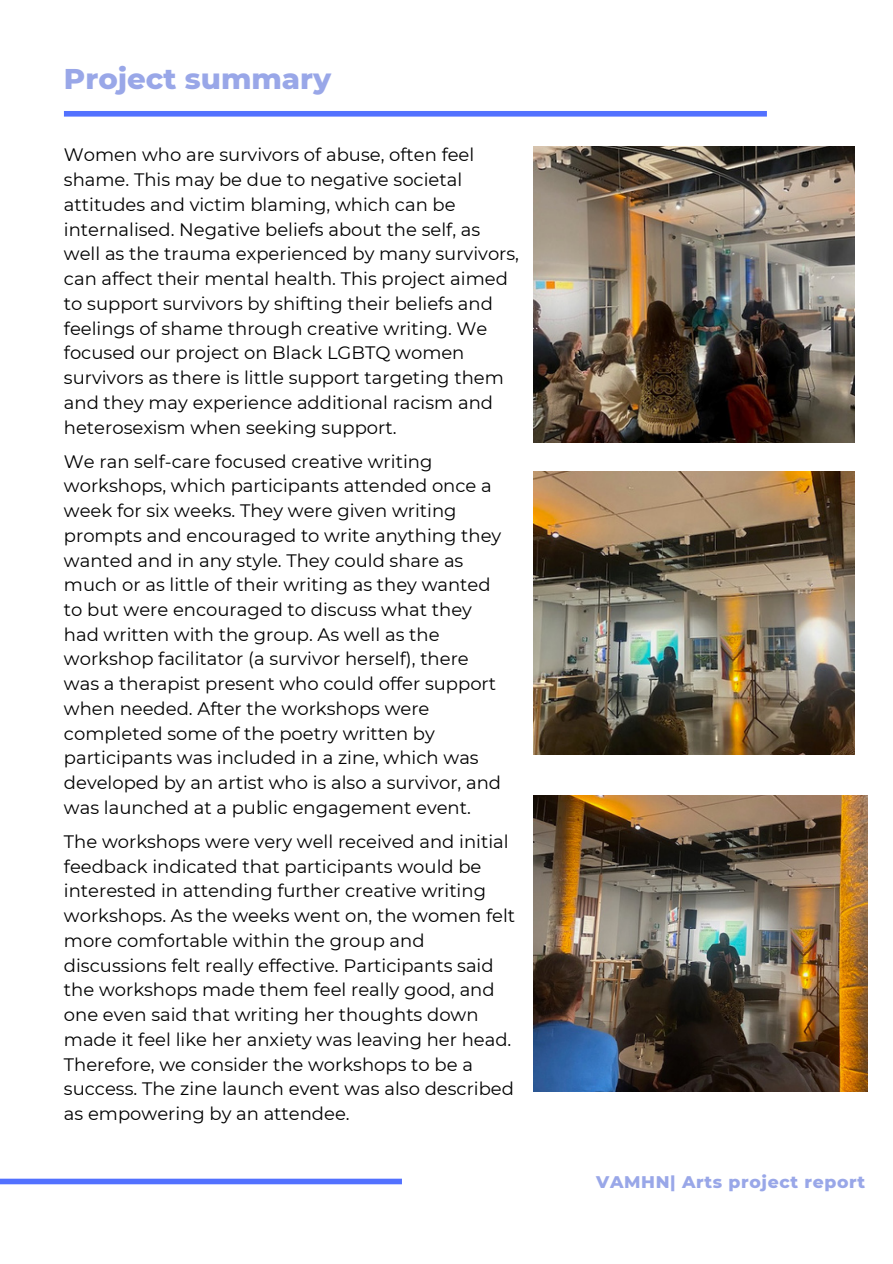
<style>
.page{position:relative;width:893px;height:1264px;background:#fff}
.page>*{position:absolute;margin:0;border:0;box-sizing:border-box;transform-origin:0 0}
.t1{font:800 29.1px "Montserrat";color:#99a7e8}
.t2{font:18px/24.8px "Montserrat";color:#000}
.t3{font:800 17.25px "Montserrat";letter-spacing:.04em;color:#99a7e8}
</style>
<div class="page">
<img style="left:533px;top:146px;width:321px;height:296px">
<img style="left:533px;top:471px;width:321px;height:283px">
<img style="left:533px;top:796px;width:334px;height:295px">
<div style="left:64px;top:111px;width:702px;height:6px;background:#5271ff"></div>
<div style="left:0;top:1178px;width:402px;height:6px;background:#5271ff"></div>
<h1 class="t1" style="left:64px;top:61px;width:269px">Project summary</h1>
<p class="t2" style="left:64px;top:143px;width:456px">Women who are survivors of abuse, often feel shame. This may be due to negative societal attitudes and victim blaming, which can be internalised. Negative beliefs about the self, as well as the trauma experienced by many survivors, can affect their mental health. This project aimed to support survivors by shifting their beliefs and feelings of shame through creative writing. We focused our project on Black LGBTQ women survivors as there is little support targeting them and they may experience additional racism and heterosexism when seeking support.</p>
<p class="t2" style="left:64px;top:448px;width:439px">We ran self-care focused creative writing workshops, which participants attended once a week for six weeks. They were given writing prompts and encouraged to write anything they wanted and in any style. They could share as much or as little of their writing as they wanted to but were encouraged to discuss what they had written with the group. As well as the workshop facilitator (a survivor herself), there was a therapist present who could offer support when needed. After the workshops were completed some of the poetry written by participants was included in a zine, which was developed by an artist who is also a survivor, and was launched at a public engagement event.</p>
<p class="t2" style="left:64px;top:829px;width:453px">The workshops were very well received and initial feedback indicated that participants would be interested in attending further creative writing workshops. As the weeks went on, the women felt more comfortable within the group and discussions felt really effective. Participants said the workshops made them feel really good, and one even said that writing her thoughts down made it feel like her anxiety was leaving her head.<br>Therefore, we consider the workshops to be a success. The zine launch event was also described as empowering by an attendee.</p>
<p class="t3" style="left:596px;top:1171px;width:270px">VAMHN| Arts project report</p>
</div>
